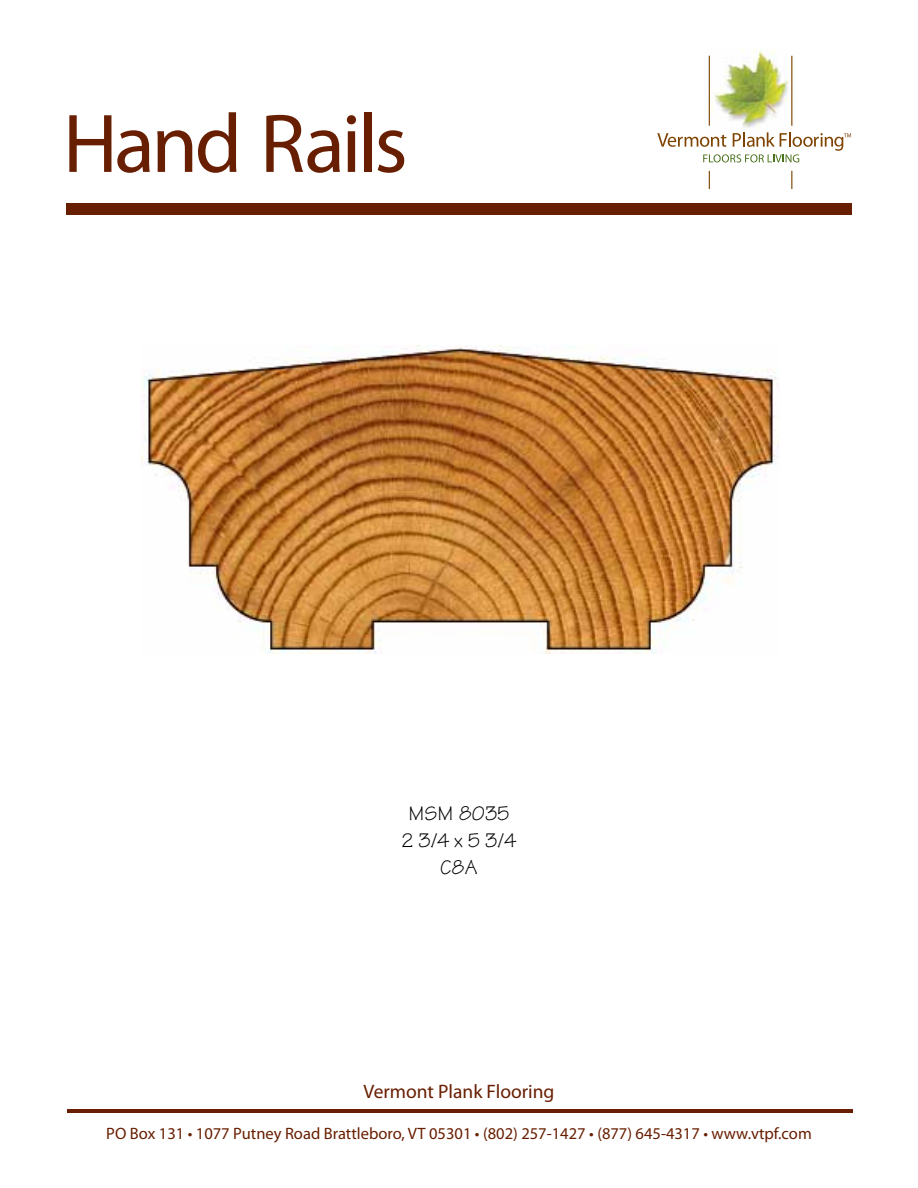
<style>
.page{position:relative;width:918px;height:1188px;background:#fff}
.page>*{position:absolute;margin:0;border:0;box-sizing:border-box;transform-origin:0 0}
.t1{font:84px "Myriad Pro";letter-spacing:-.04em;color:#681e00}
.t2{font:21px/27px "Tekton";color:#000;text-align:center}
.t3{font:19.5px "Myriad Pro";color:#681e00}
.t4{font:16.5px "Myriad Pro";color:#681e00}
</style>
<div class="page">
<img style="left:708px;top:50px;width:85px;height:78px">
<hr style="left:709px;top:56px;width:1px;height:70px;background:#7e4300">
<hr style="left:791px;top:56px;width:1px;height:70px;background:#7e4300">
<svg style="left:709px;top:171px;width:1px;height:18px"></svg>
<svg style="left:791px;top:171px;width:1px;height:18px"></svg>
<svg style="left:657px;top:132px;width:194px;height:30px"></svg>
<div style="left:66px;top:203px;width:786px;height:12px;background:#681e00"></div>
<img style="left:142px;top:346px;width:637px;height:307px">
<hr style="left:67px;top:1109px;width:785px;height:4px;background:#681e00">
<h1 class="t1" style="left:63px;top:92px;width:346px">Hand Rails</h1>
<p class="t2" style="left:402px;top:800px;width:116px">MSM 8035<br>2 3/4 x 5 3/4<br>C8A</p>
<p class="t3" style="left:363px;top:1080px;width:193px">Vermont Plank Flooring</p>
<p class="t4" style="left:106px;top:1123px;width:707px">PO Box 131 • 1077 Putney Road Brattleboro, VT 05301 • (802) 257-1427 • (877) 645-4317 • www.vtpf.com</p>
</div>
